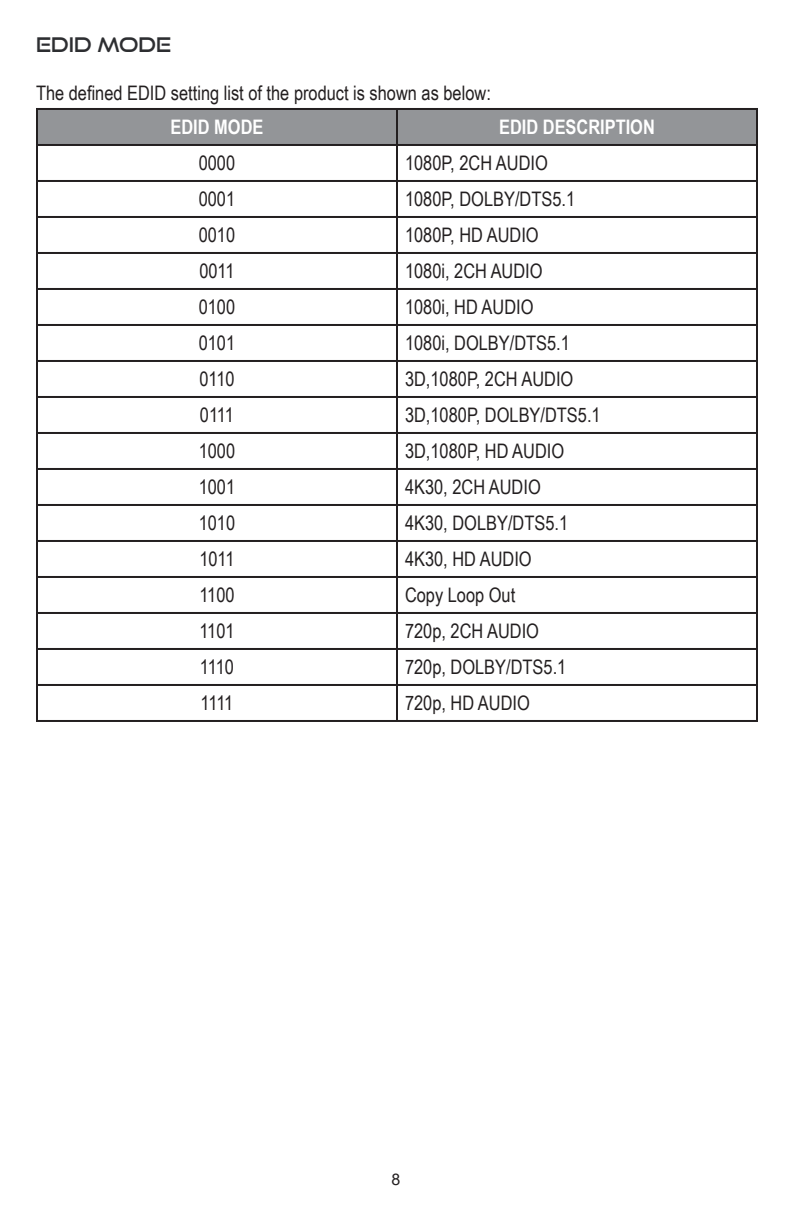
<style>
.page{position:relative;width:792px;height:1224px;background:#fff}
.page>*{position:absolute;margin:0;border:0;box-sizing:border-box;transform-origin:0 0}
.t1{font:20px "Arial Narrow";color:#231f20}
.t2{font:700 20px "Arial Narrow";color:#fff}
.t3{font:20px "Good Times Rg";color:#2d2e31}
.t4{font:16px "Arial";color:#231f20}
</style>
<div class="page">
<div style="left:38px;top:110px;width:718px;height:34px;background:#939598"></div>
<hr style="left:36px;top:108px;width:361px;height:2px;background:#231f20">
<hr style="left:36px;top:110px;width:2px;height:34px;background:#231f20">
<hr style="left:397px;top:108px;width:361px;height:2px;background:#231f20">
<hr style="left:396px;top:110px;width:2px;height:34px;background:#231f20">
<hr style="left:756px;top:110px;width:2px;height:34px;background:#231f20">
<hr style="left:36px;top:144px;width:361px;height:2px;background:#231f20">
<hr style="left:36px;top:146px;width:2px;height:34px;background:#231f20">
<hr style="left:397px;top:144px;width:361px;height:2px;background:#231f20">
<hr style="left:396px;top:146px;width:2px;height:34px;background:#231f20">
<hr style="left:756px;top:146px;width:2px;height:34px;background:#231f20">
<hr style="left:36px;top:180px;width:361px;height:2px;background:#231f20">
<hr style="left:36px;top:182px;width:2px;height:34px;background:#231f20">
<hr style="left:397px;top:180px;width:361px;height:2px;background:#231f20">
<hr style="left:396px;top:182px;width:2px;height:34px;background:#231f20">
<hr style="left:756px;top:182px;width:2px;height:34px;background:#231f20">
<hr style="left:36px;top:216px;width:361px;height:2px;background:#231f20">
<hr style="left:36px;top:218px;width:2px;height:34px;background:#231f20">
<hr style="left:397px;top:216px;width:361px;height:2px;background:#231f20">
<hr style="left:396px;top:218px;width:2px;height:34px;background:#231f20">
<hr style="left:756px;top:218px;width:2px;height:34px;background:#231f20">
<hr style="left:36px;top:252px;width:361px;height:2px;background:#231f20">
<hr style="left:36px;top:254px;width:2px;height:34px;background:#231f20">
<hr style="left:397px;top:252px;width:361px;height:2px;background:#231f20">
<hr style="left:396px;top:254px;width:2px;height:34px;background:#231f20">
<hr style="left:756px;top:254px;width:2px;height:34px;background:#231f20">
<hr style="left:36px;top:288px;width:361px;height:2px;background:#231f20">
<hr style="left:36px;top:290px;width:2px;height:34px;background:#231f20">
<hr style="left:397px;top:288px;width:361px;height:2px;background:#231f20">
<hr style="left:396px;top:290px;width:2px;height:34px;background:#231f20">
<hr style="left:756px;top:290px;width:2px;height:34px;background:#231f20">
<hr style="left:36px;top:324px;width:361px;height:2px;background:#231f20">
<hr style="left:36px;top:326px;width:2px;height:34px;background:#231f20">
<hr style="left:397px;top:324px;width:361px;height:2px;background:#231f20">
<hr style="left:396px;top:326px;width:2px;height:34px;background:#231f20">
<hr style="left:756px;top:326px;width:2px;height:34px;background:#231f20">
<hr style="left:36px;top:360px;width:361px;height:2px;background:#231f20">
<hr style="left:36px;top:362px;width:2px;height:34px;background:#231f20">
<hr style="left:397px;top:360px;width:361px;height:2px;background:#231f20">
<hr style="left:396px;top:362px;width:2px;height:34px;background:#231f20">
<hr style="left:756px;top:362px;width:2px;height:34px;background:#231f20">
<hr style="left:36px;top:396px;width:361px;height:2px;background:#231f20">
<hr style="left:36px;top:398px;width:2px;height:34px;background:#231f20">
<hr style="left:397px;top:396px;width:361px;height:2px;background:#231f20">
<hr style="left:396px;top:398px;width:2px;height:34px;background:#231f20">
<hr style="left:756px;top:398px;width:2px;height:34px;background:#231f20">
<hr style="left:36px;top:432px;width:361px;height:2px;background:#231f20">
<hr style="left:36px;top:434px;width:2px;height:34px;background:#231f20">
<hr style="left:397px;top:432px;width:361px;height:2px;background:#231f20">
<hr style="left:396px;top:434px;width:2px;height:34px;background:#231f20">
<hr style="left:756px;top:434px;width:2px;height:34px;background:#231f20">
<hr style="left:36px;top:468px;width:361px;height:2px;background:#231f20">
<hr style="left:36px;top:470px;width:2px;height:34px;background:#231f20">
<hr style="left:397px;top:468px;width:361px;height:2px;background:#231f20">
<hr style="left:396px;top:470px;width:2px;height:34px;background:#231f20">
<hr style="left:756px;top:470px;width:2px;height:34px;background:#231f20">
<hr style="left:36px;top:504px;width:361px;height:2px;background:#231f20">
<hr style="left:36px;top:506px;width:2px;height:34px;background:#231f20">
<hr style="left:397px;top:504px;width:361px;height:2px;background:#231f20">
<hr style="left:396px;top:506px;width:2px;height:34px;background:#231f20">
<hr style="left:756px;top:506px;width:2px;height:34px;background:#231f20">
<hr style="left:36px;top:540px;width:361px;height:2px;background:#231f20">
<hr style="left:36px;top:542px;width:2px;height:34px;background:#231f20">
<hr style="left:397px;top:540px;width:361px;height:2px;background:#231f20">
<hr style="left:396px;top:542px;width:2px;height:34px;background:#231f20">
<hr style="left:756px;top:542px;width:2px;height:34px;background:#231f20">
<hr style="left:36px;top:576px;width:361px;height:2px;background:#231f20">
<hr style="left:36px;top:578px;width:2px;height:34px;background:#231f20">
<hr style="left:397px;top:576px;width:361px;height:2px;background:#231f20">
<hr style="left:396px;top:578px;width:2px;height:34px;background:#231f20">
<hr style="left:756px;top:578px;width:2px;height:34px;background:#231f20">
<hr style="left:36px;top:612px;width:361px;height:2px;background:#231f20">
<hr style="left:36px;top:614px;width:2px;height:34px;background:#231f20">
<hr style="left:397px;top:612px;width:361px;height:2px;background:#231f20">
<hr style="left:396px;top:614px;width:2px;height:34px;background:#231f20">
<hr style="left:756px;top:614px;width:2px;height:34px;background:#231f20">
<hr style="left:36px;top:648px;width:361px;height:2px;background:#231f20">
<hr style="left:36px;top:650px;width:2px;height:34px;background:#231f20">
<hr style="left:397px;top:648px;width:361px;height:2px;background:#231f20">
<hr style="left:396px;top:650px;width:2px;height:34px;background:#231f20">
<hr style="left:756px;top:650px;width:2px;height:34px;background:#231f20">
<hr style="left:36px;top:684px;width:361px;height:2px;background:#231f20">
<hr style="left:36px;top:686px;width:2px;height:34px;background:#231f20">
<hr style="left:397px;top:684px;width:361px;height:2px;background:#231f20">
<hr style="left:396px;top:686px;width:2px;height:34px;background:#231f20">
<hr style="left:756px;top:686px;width:2px;height:34px;background:#231f20">
<hr style="left:36px;top:720px;width:361px;height:2px;background:#231f20">
<hr style="left:397px;top:720px;width:361px;height:2px;background:#231f20">
<p class="t3" style="left:36px;top:32px;width:137px">EDID Mode</p>
<p class="t1" style="left:36px;top:78px;width:456px">The defined EDID setting list of the product is shown as below:</p>
<p class="t2" style="left:171px;top:112px;width:94px">EDID MODE</p>
<p class="t2" style="left:499px;top:112px;width:157px">EDID DESCRIPTION</p>
<p class="t1" style="left:199px;top:149px;width:38px">0000</p>
<p class="t1" style="left:405px;top:149px;width:144px">1080P, 2CH AUDIO</p>
<p class="t1" style="left:199px;top:185px;width:38px">0001</p>
<p class="t1" style="left:405px;top:185px;width:172px">1080P, DOLBY/DTS5.1</p>
<p class="t1" style="left:199px;top:221px;width:38px">0010</p>
<p class="t1" style="left:405px;top:221px;width:135px">1080P, HD AUDIO</p>
<p class="t1" style="left:199px;top:257px;width:37px">0011</p>
<p class="t1" style="left:405px;top:257px;width:139px">1080i, 2CH AUDIO</p>
<p class="t1" style="left:199px;top:293px;width:38px">0100</p>
<p class="t1" style="left:405px;top:293px;width:130px">1080i, HD AUDIO</p>
<p class="t1" style="left:199px;top:329px;width:38px">0101</p>
<p class="t1" style="left:405px;top:329px;width:166px">1080i, DOLBY/DTS5.1</p>
<p class="t1" style="left:199px;top:365px;width:37px">0110</p>
<p class="t1" style="left:405px;top:365px;width:170px">3D,1080P, 2CH AUDIO</p>
<p class="t1" style="left:200px;top:401px;width:36px">0111</p>
<p class="t1" style="left:405px;top:401px;width:197px">3D,1080P, DOLBY/DTS5.1</p>
<p class="t1" style="left:199px;top:437px;width:38px">1000</p>
<p class="t1" style="left:405px;top:437px;width:161px">3D,1080P, HD AUDIO</p>
<p class="t1" style="left:199px;top:473px;width:38px">1001</p>
<p class="t1" style="left:405px;top:473px;width:137px">4K30, 2CH AUDIO</p>
<p class="t1" style="left:199px;top:509px;width:38px">1010</p>
<p class="t1" style="left:405px;top:509px;width:165px">4K30, DOLBY/DTS5.1</p>
<p class="t1" style="left:199px;top:545px;width:37px">1011</p>
<p class="t1" style="left:405px;top:545px;width:128px">4K30, HD AUDIO</p>
<p class="t1" style="left:199px;top:581px;width:37px">1100</p>
<p class="t1" style="left:405px;top:581px;width:112px">Copy Loop Out</p>
<p class="t1" style="left:199px;top:617px;width:37px">1101</p>
<p class="t1" style="left:405px;top:617px;width:135px">720p, 2CH AUDIO</p>
<p class="t1" style="left:200px;top:653px;width:36px">1110</p>
<p class="t1" style="left:405px;top:653px;width:163px">720p, DOLBY/DTS5.1</p>
<p class="t1" style="left:201px;top:689px;width:34px">1111</p>
<p class="t1" style="left:405px;top:689px;width:126px">720p, HD AUDIO</p>
<p class="t4" style="left:392px;top:1169px;width:10px">8</p>
</div>
